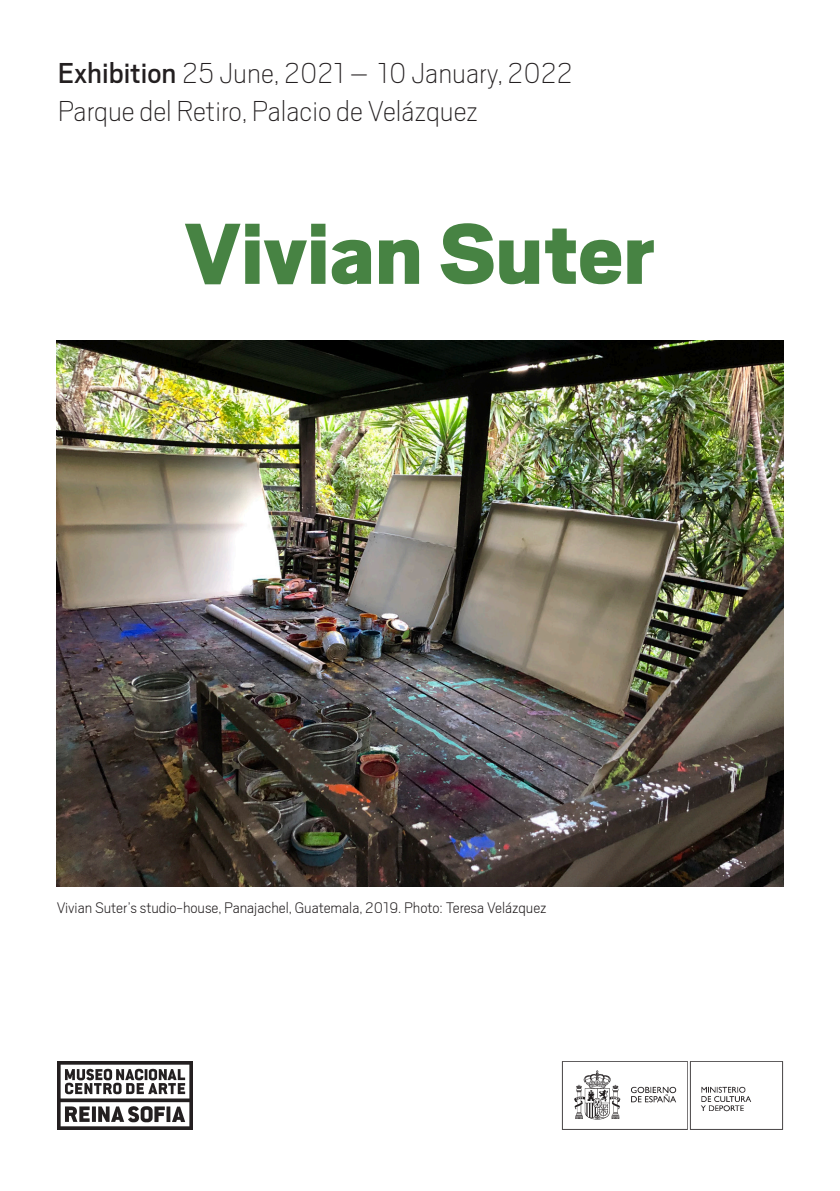
<style>
.page{position:relative;width:840px;height:1191px;background:#fff}
.page>*{position:absolute;margin:0;border:0;box-sizing:border-box;transform-origin:0 0}
.t1{font:900 96px "Scout";color:#478343}
.t2{font:100 32px "Scout";color:#231f20}
.t3{font:200 17px "Scout";color:#231f20}
.s1{font-weight:400}
</style>
<div class="page">
<img style="left:58px;top:1061px;width:135px;height:68px">
<img style="left:561px;top:1061px;width:223px;height:69px">
<img style="left:57px;top:341px;width:726px;height:545px">
<p class="t2" style="left:58px;top:52px;width:516px"><span class="s1">Exhibition</span> 25 June, 2021 – 10 January, 2022</p>
<p class="t2" style="left:58px;top:90px;width:421px">Parque del Retiro, Palacio de Velázquez</p>
<p class="t1" style="left:184px;top:192px;width:472px">Vivian Suter</p>
<p class="t3" style="left:57px;top:897px;width:491px">Vivian Suter’s studio-house, Panajachel, Guatemala, 2019. Photo: Teresa Velázquez</p>
</div>
